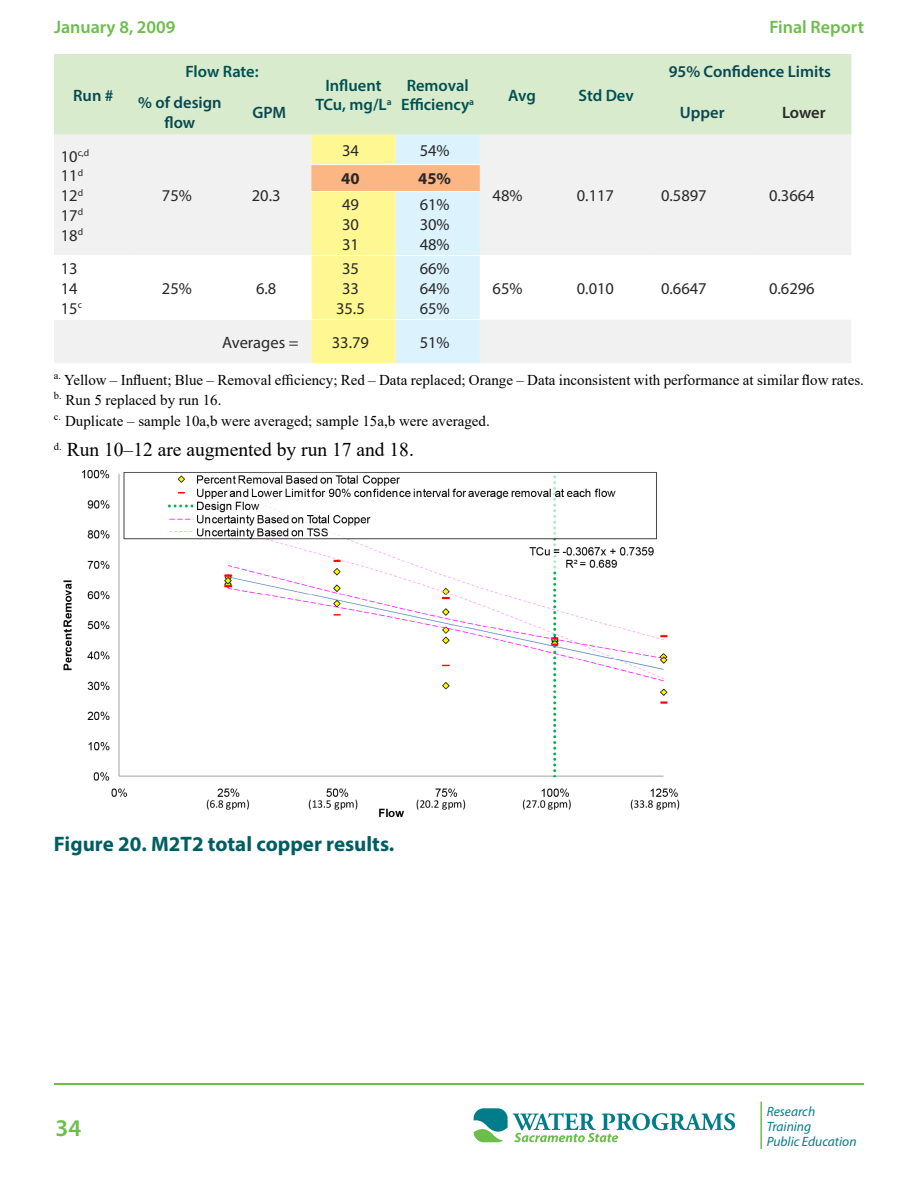
<style>
.page{position:relative;width:918px;height:1188px;background:#fff}
.page>*{position:absolute;margin:0;border:0;box-sizing:border-box;transform-origin:0 0}
.t1{font:600 24px "Myriad Pro";color:#6bbe4a}
.Image_caption_p{font:700 21px "Myriad Pro";color:#005e62}
.basic_p{font:19.5px "Times New Roman";color:#000}
.t2{font:600 18px "Myriad Pro";color:#6bbe4a}
.table_cells_p{font:16.5px/19.8px "Myriad Pro";color:#292829;text-align:justify}
.t3{font:600 16.5px/19.8px "Myriad Pro";color:#005051;text-align:center}
.t4{font:600 16.5px/19.8px "Myriad Pro";color:#084751;text-align:center}
.t5{font:600 16.5px "Myriad Pro";letter-spacing:-.01em;color:#292829}
.table_cells_p-2{font:700 16.5px "Myriad Pro";color:#292829}
.subtable{font:15px "Times New Roman";color:#000}
.t6{font:italic 13.5px/15px "Myriad Pro";color:#007c8a}
.table_cells_p-3{font:9.6px "Myriad Pro";color:#292829}
.s1{font-size:16.5px}
</style>
<div class="page">
<hr style="left:760px;top:1102px;width:2px;height:47px;background:#6cbe4b">
<svg style="left:474px;top:1108px;width:261px;height:34px"></svg>
<hr style="left:54px;top:1084px;width:810px;height:1px;background:#6ebe4a">
<div style="left:54px;top:54px;width:797px;height:81px;background:#d8ebcd"></div>
<div style="left:54px;top:135px;width:797px;height:228px;background:#f1f1f2"></div>
<svg style="left:311px;top:135px;width:169px;height:228px"></svg>
<svg style="left:54px;top:256px;width:797px;height:64px"></svg>
<hr style="left:311px;top:164px;width:85px;height:1px;background:#fff">
<hr style="left:396px;top:164px;width:84px;height:1px;background:#fff">
<hr style="left:311px;top:191px;width:85px;height:1px;background:#fff">
<hr style="left:396px;top:191px;width:84px;height:1px;background:#fff">
<hr style="left:54px;top:255px;width:79px;height:1px;background:#fff">
<hr style="left:133px;top:255px;width:94px;height:1px;background:#fff">
<hr style="left:227px;top:255px;width:84px;height:1px;background:#fff">
<hr style="left:311px;top:255px;width:85px;height:1px;background:#fff">
<hr style="left:396px;top:255px;width:84px;height:1px;background:#fff">
<hr style="left:54px;top:319px;width:79px;height:1px;background:#fff">
<hr style="left:133px;top:319px;width:94px;height:1px;background:#fff">
<hr style="left:227px;top:319px;width:84px;height:1px;background:#fff">
<hr style="left:311px;top:319px;width:85px;height:1px;background:#fff">
<hr style="left:396px;top:319px;width:84px;height:1px;background:#fff">
<hr style="left:480px;top:255px;width:84px;height:1px;background:#fff">
<hr style="left:564px;top:255px;width:84px;height:1px;background:#fff">
<hr style="left:648px;top:255px;width:108px;height:1px;background:#fff">
<hr style="left:756px;top:255px;width:95px;height:1px;background:#fff">
<img style="left:63px;top:470px;width:617px;height:347px">
<p class="t2" style="left:54px;top:16px;width:123px">January 8, 2009</p>
<p class="t2" style="left:769px;top:16px;width:96px">Final Report</p>
<p class="t4" style="left:73px;top:85px;width:42px">Run #</p>
<p class="table_cells_p-3" style="left:61px;top:147px;width:30px"><span class="s1">10</span>c,d</p>
<p class="table_cells_p" style="left:61px;top:166px;width:24px">11<sup>d </sup>12<sup>d </sup>17<sup>d </sup>18<sup>d</sup></p>
<p class="table_cells_p" style="left:61px;top:258px;width:23px;text-align:left">13<br>14<br>15<sup>c</sup></p>
<p class="t4" style="left:669px;top:62px;width:164px">95% Confidence Limits</p>
<p class="t3" style="left:185px;top:62px;width:75px">Flow Rate:</p>
<p class="t3" style="left:315px;top:75px;width:78px">Influent<br>TCu, mg/L<sup>a</sup></p>
<p class="t3" style="left:401px;top:75px;width:74px">Removal<br>Efficiency<sup>a</sup></p>
<p class="t3" style="left:508px;top:85px;width:29px">Avg</p>
<p class="t3" style="left:579px;top:85px;width:57px">Std Dev</p>
<p class="t4" style="left:138px;top:92px;width:85px">% of design flow</p>
<p class="t4" style="left:252px;top:102px;width:35px">GPM</p>
<p class="t4" style="left:680px;top:102px;width:46px">Upper</p>
<p class="t5" style="left:782px;top:102px;width:45px">Lower</p>
<p class="table_cells_p" style="left:162px;top:185px;width:31px">75%</p>
<p class="table_cells_p" style="left:252px;top:185px;width:30px">20.3</p>
<p class="table_cells_p" style="left:162px;top:278px;width:31px">25%</p>
<p class="table_cells_p" style="left:256px;top:278px;width:22px">6.8</p>
<p class="table_cells_p" style="left:342px;top:140px;width:18px">34</p>
<p class="table_cells_p" style="left:420px;top:140px;width:31px">54%</p>
<p class="table_cells_p-2" style="left:341px;top:168px;width:20px">40</p>
<p class="table_cells_p-2" style="left:418px;top:168px;width:34px">45%</p>
<p class="table_cells_p" style="left:342px;top:194px;width:18px">49<br>30<br>31</p>
<p class="table_cells_p" style="left:420px;top:194px;width:31px">61% 30% 48%</p>
<p class="table_cells_p" style="left:336px;top:258px;width:30px;text-align:center">35<br>33<br>35.5</p>
<p class="table_cells_p" style="left:420px;top:258px;width:31px">66% 64% 65%</p>
<p class="table_cells_p" style="left:493px;top:185px;width:31px">48%</p>
<p class="table_cells_p" style="left:577px;top:185px;width:39px">0.117</p>
<p class="table_cells_p" style="left:661px;top:185px;width:47px">0.5897</p>
<p class="table_cells_p" style="left:769px;top:185px;width:47px">0.3664</p>
<p class="table_cells_p" style="left:493px;top:278px;width:31px">65%</p>
<p class="table_cells_p" style="left:577px;top:278px;width:39px">0.010</p>
<p class="table_cells_p" style="left:661px;top:278px;width:47px">0.6647</p>
<p class="table_cells_p" style="left:769px;top:278px;width:47px">0.6296</p>
<p class="table_cells_p" style="left:222px;top:332px;width:78px">Averages =</p>
<p class="table_cells_p" style="left:332px;top:332px;width:39px">33.79</p>
<p class="table_cells_p" style="left:420px;top:332px;width:31px">51%</p>
<p class="subtable" style="left:54px;top:369px;width:812px"><sup>a.</sup> Yellow – Influent; Blue – Removal efficiency; Red – Data replaced; Orange – Data inconsistent with performance at similar flow rates.</p>
<p class="subtable" style="left:54px;top:390px;width:169px"><sup>b.</sup> Run 5 replaced by run 16.</p>
<p class="subtable" style="left:54px;top:410px;width:437px"><sup>c.</sup> Duplicate – sample 10a,b were averaged; sample 15a,b were averaged.</p>
<p class="basic_p" style="left:54px;top:435px;width:361px"><sup>d.</sup> Run 10–12 are augmented by run 17 and 18.</p>
<p class="Image_caption_p" style="left:54px;top:831px;width:342px">Figure 20. M2T2 total copper results.</p>
<h1 class="t1" style="left:56px;top:1112px;width:27px">34</h1>
<p class="t6" style="left:767px;top:1104px;width:91px">Research<br>Training<br>Public Education</p>
</div>
